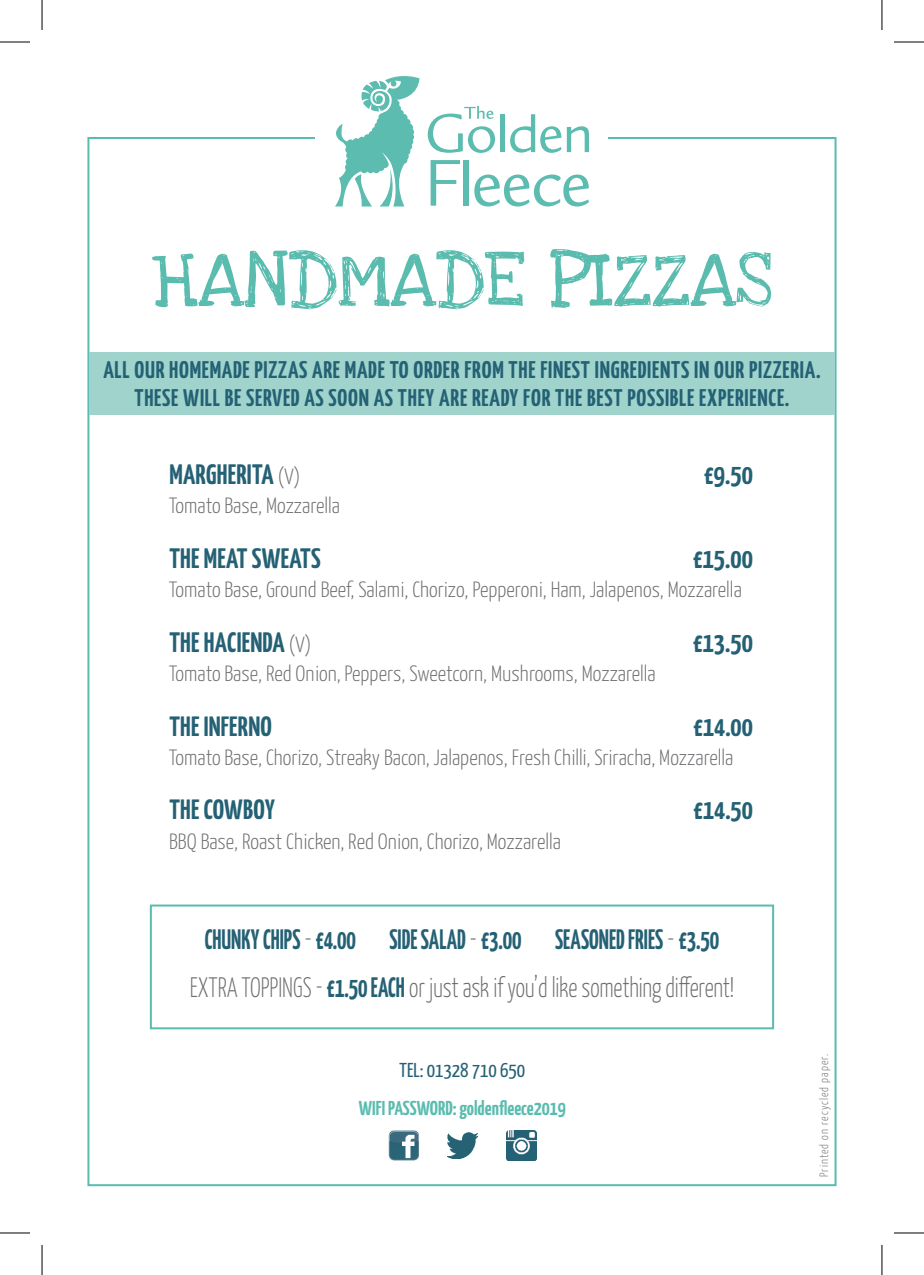
<style>
.page{position:relative;width:924px;height:1275px;background:#fff}
.page>*{position:absolute;margin:0;border:0;box-sizing:border-box;transform-origin:0 0}
.PIZZA{font:80px "Love Ya Like A Sister";color:#5abcaf}
.Food_Description_2{font:300 28px "Yanone Kaffeesatz";letter-spacing:-.01em;color:#6c6d70;scale:.84 1}
.Text_Header_2{font:700 28px "Yanone Kaffeesatz";letter-spacing:.01em;color:#246174}
.Food_Description_2-2{font:700 28px "Yanone Kaffeesatz";color:#246174;scale:.84 1}
.Text_Header_2-2{font:700 27.8px "Yanone Kaffeesatz";letter-spacing:.01em;color:#246174}
.Text_Header_1{font:700 24px "Yanone Kaffeesatz";letter-spacing:.03em;color:#246174}
.Food_Description_2-3{font:300 22px "Yanone Kaffeesatz";color:#6c6d70}
.Text_Header_1-2{font:700 20px "Yanone Kaffeesatz";color:#5abcaf}
.Text_Header_1-3{font:20px "Yanone Kaffeesatz";color:#246174}
.t1{font:300 12px "Yanone Kaffeesatz";letter-spacing:.08em;color:#6c6d70}
.s1{font-weight:300;font-size:22px;color:#6c6d70}
.s2{font-weight:300;color:#6c6d70}
.s3{font-weight:700;color:#246174}
</style>
<div class="page">
<hr style="left:500px;top:114px;width:4px;height:38px;background:#5cbcaf">
<svg style="left:510px;top:114px;width:78px;height:39px"></svg>
<svg style="left:427px;top:106px;width:68px;height:47px"></svg>
<svg style="left:335px;top:76px;width:84px;height:130px"></svg>
<svg style="left:430px;top:160px;width:30px;height:46px"></svg>
<div style="left:463px;top:160px;width:5px;height:46px;background:#5cbcaf"></div>
<svg style="left:474px;top:174px;width:114px;height:32px"></svg>
<div style="left:89px;top:352px;width:745px;height:62px;background:#9fd3cc"></div>
<div style="left:150px;top:904px;width:623px;height:125px;border:2px solid #5abcaf"></div>
<img style="left:388px;top:1130px;width:31px;height:30px">
<img style="left:506px;top:1130px;width:30px;height:30px">
<img style="left:447px;top:1132px;width:30px;height:26px">
<hr style="left:0;top:42px;width:30px;height:1px;background:#000">
<hr style="left:893px;top:42px;width:30px;height:1px;background:#000">
<hr style="left:0;top:1232px;width:30px;height:1px;background:#000">
<hr style="left:893px;top:1232px;width:30px;height:1px;background:#000">
<hr style="left:42px;top:0;width:1px;height:30px;background:#000">
<hr style="left:42px;top:1245px;width:1px;height:30px;background:#000">
<hr style="left:881px;top:0;width:1px;height:30px;background:#000">
<hr style="left:881px;top:1245px;width:1px;height:30px;background:#000">
<p class="PIZZA" style="left:152px;top:232px;width:621px">HANDMADE PIZZAS</p>
<p class="Text_Header_1" style="left:103px;top:352px;width:718px">ALL OUR HOMEMADE PIZZAS ARE MADE TO ORDER FROM THE FINEST INGREDIENTS IN OUR PIZZERIA.</p>
<p class="Text_Header_1" style="left:134px;top:380px;width:656px">THESE WILL BE SERVED AS SOON AS THEY ARE READY FOR THE BEST POSSIBLE EXPERIENCE.</p>
<p class="Text_Header_2" style="left:169px;top:454px;width:132px">MARGHERITA <span class="s1">(V)</span></p>
<p class="Text_Header_2" style="left:704px;top:454px;width:50px">£9.50</p>
<p class="Food_Description_2-3" style="left:169px;top:489px;width:172px">Tomato Base, Mozzarella</p>
<p class="Text_Header_2" style="left:169px;top:538px;width:153px">THE MEAT SWEATS</p>
<p class="Text_Header_2" style="left:692px;top:538px;width:61px">£15.00</p>
<p class="Food_Description_2-3" style="left:169px;top:573px;width:574px">Tomato Base, Ground Beef, Salami, Chorizo, Pepperoni, Ham, Jalapenos, Mozzarella</p>
<p class="Text_Header_2" style="left:169px;top:622px;width:143px">THE HACIENDA <span class="s1">(V)</span></p>
<p class="Text_Header_2" style="left:692px;top:622px;width:61px">£13.50</p>
<p class="Food_Description_2-3" style="left:169px;top:657px;width:488px">Tomato Base, Red Onion, Peppers, Sweetcorn, Mushrooms, Mozzarella</p>
<p class="Text_Header_2-2" style="left:169px;top:706px;width:104px">THE INFERNO</p>
<p class="Text_Header_2-2" style="left:693px;top:706px;width:61px">£14.00</p>
<p class="Food_Description_2-3" style="left:169px;top:741px;width:565px">Tomato Base, Chorizo, Streaky Bacon, Jalapenos, Fresh Chilli, Sriracha, Mozzarella</p>
<p class="Text_Header_2-2" style="left:169px;top:790px;width:107px">THE COWBOY</p>
<p class="Text_Header_2-2" style="left:693px;top:790px;width:61px">£14.50</p>
<p class="Food_Description_2-3" style="left:169px;top:825px;width:393px">BBQ Base, Roast Chicken, Red Onion, Chorizo, Mozzarella</p>
<p class="Food_Description_2-2" style="left:204px;top:919px;width:614px">CHUNKY CHIPS <span class="s2">-</span> £4.00 SIDE SALAD <span class="s2">-</span> £3.00 SEASONED FRIES <span class="s2">-</span> £3.50</p>
<p class="Food_Description_2" style="left:189px;top:967px;width:649px">EXTRA TOPPINGS - <span class="s3">£1.50 EACH</span> or just ask if you’d like something different!</p>
<p class="Text_Header_1-3" style="left:399px;top:1056px;width:127px">TEL: 01328 710 650</p>
<p class="Text_Header_1-2" style="left:359px;top:1094px;width:208px">WIFI PASSWORD: goldenfleece2019</p>
<p class="t1" style="left:814px;top:1177px;width:125px;rotate:-90deg">Printed on recycled paper.</p>
</div>
